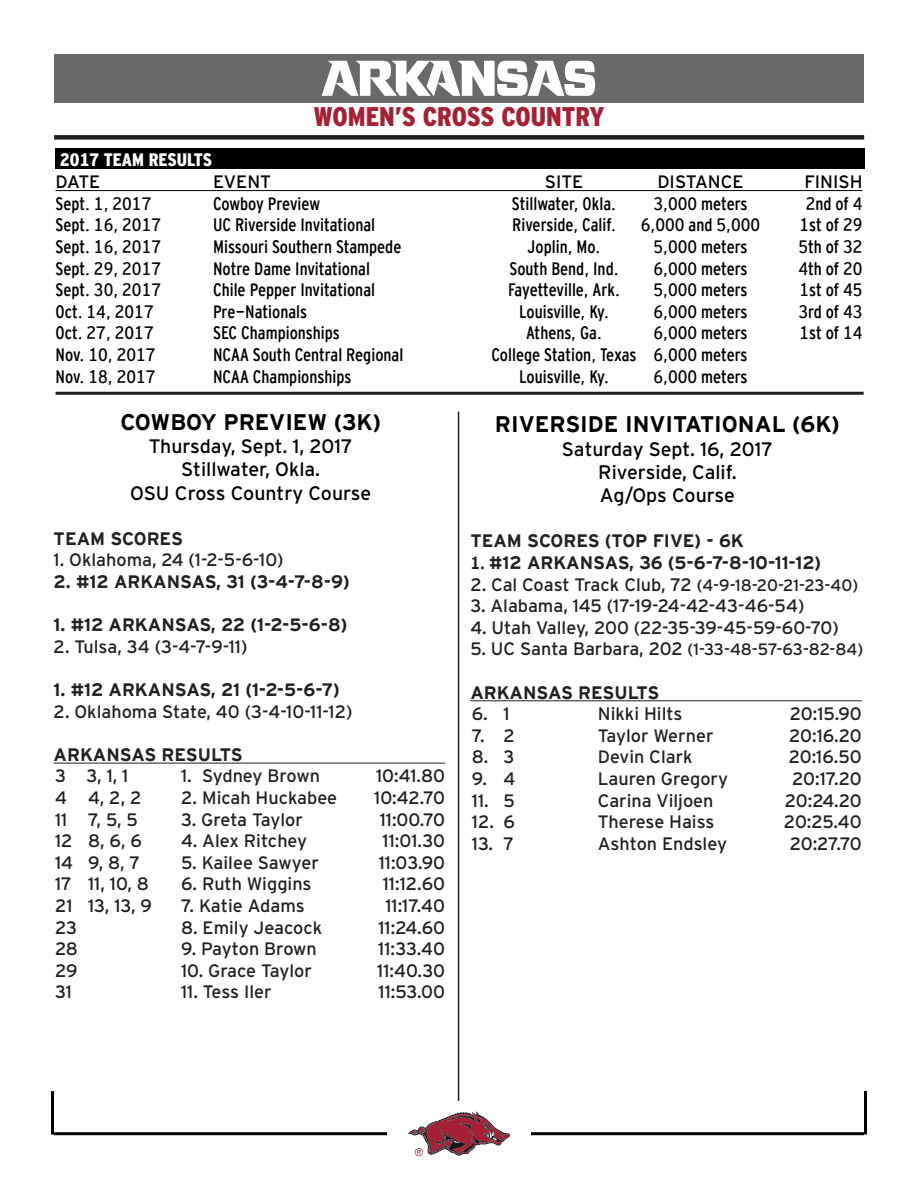
<style>
.page{position:relative;width:918px;height:1188px;background:#fff}
.page>*{position:absolute;margin:0;border:0;box-sizing:border-box;transform-origin:0 0}
.t1{font:900 condensed 27px "Interstate";color:#a62035}
.t2{font:700 22.5px "Interstate";color:#000}
.t3{font:19.5px "Interstate";color:#000}
.t4{font:18px "Interstate";color:#231f20}
.t5{font:18px "Interstate Cond Mono";color:#000}
.t6{font:700 18px "Interstate";color:#231f20}
.t7{font:18px "Interstate";color:#000}
.t8{font:900 18px "Interstate Cond Mono";color:#fff}
.t9{font:18px "Interstate";letter-spacing:-.02em;color:#231f20}
.t10{font:16.5px "Interstate";letter-spacing:-.015em;color:#231f20}
.s1{font-family:"Interstate Cond Mono"}
.s2{font-size:16.5px}
.s3{font-size:18px}
</style>
<div class="page">
<div style="left:54px;top:54px;width:810px;height:49px;background:#69696c"></div>
<svg style="left:322px;top:61px;width:273px;height:35px"></svg>
<svg style="left:408px;top:1111px;width:102px;height:45px"></svg>
<hr style="left:531px;top:1132px;width:333px;height:3px;background:#000">
<hr style="left:54px;top:1132px;width:333px;height:3px;background:#000">
<hr style="left:51px;top:1091px;width:3px;height:44px;background:#000">
<hr style="left:864px;top:1091px;width:3px;height:43px;background:#000">
<div style="left:54px;top:135px;width:810px;height:5px;background:#231f20"></div>
<hr style="left:56px;top:190px;width:807px;height:1px;background:#000">
<hr style="left:56px;top:392px;width:808px;height:3px;background:#231f20">
<hr style="left:458px;top:412px;width:1px;height:689px;background:#231f20">
<hr style="left:54px;top:763px;width:391px;height:1px;background:#231f20">
<hr style="left:470px;top:701px;width:392px;height:1px;background:#231f20">
<div style="left:56px;top:149px;width:810px;height:20px;background:#000"></div>
<p class="t8" style="left:60px;top:149px;width:153px">2017 TEAM RESULTS</p>
<h1 class="t1" style="left:313px;top:100px;width:293px">WOMEN’S CROSS COUNTRY</h1>
<p class="t7" style="left:56px;top:171px;width:46px">DATE</p>
<p class="t7" style="left:213px;top:171px;width:60px">EVENT</p>
<p class="t7" style="left:545px;top:171px;width:40px">SITE</p>
<p class="t7" style="left:657px;top:171px;width:88px">DISTANCE</p>
<p class="t7" style="left:804px;top:171px;width:60px">FINISH</p>
<p class="t5" style="left:56px;top:193px;width:97px">Sept. 1, 2017</p>
<p class="t5" style="left:213px;top:193px;width:109px">Cowboy Preview</p>
<p class="t5" style="left:512px;top:193px;width:106px">Stillwater, Okla.</p>
<p class="t5" style="left:653px;top:193px;width:96px">3,000 meters</p>
<p class="t5" style="left:806px;top:193px;width:58px">2nd of 4</p>
<p class="t5" style="left:56px;top:215px;width:107px">Sept. 16, 2017</p>
<p class="t5" style="left:213px;top:215px;width:164px">UC Riverside Invitational</p>
<p class="t5" style="left:512px;top:215px;width:105px">Riverside, Calif.</p>
<p class="t5" style="left:641px;top:215px;width:121px">6,000 and 5,000</p>
<p class="t5" style="left:800px;top:215px;width:64px">1st of 29</p>
<p class="t5" style="left:56px;top:237px;width:107px">Sept. 16, 2017</p>
<p class="t5" style="left:213px;top:237px;width:190px">Missouri Southern Stampede</p>
<p class="t5" style="left:528px;top:237px;width:74px">Joplin, Mo.</p>
<p class="t5" style="left:653px;top:237px;width:96px">5,000 meters</p>
<p class="t5" style="left:798px;top:237px;width:66px">5th of 32</p>
<p class="t5" style="left:56px;top:258px;width:107px">Sept. 29, 2017</p>
<p class="t5" style="left:213px;top:258px;width:158px">Notre Dame Invitational</p>
<p class="t5" style="left:510px;top:258px;width:111px">South Bend, Ind.</p>
<p class="t5" style="left:654px;top:258px;width:96px">6,000 meters</p>
<p class="t5" style="left:798px;top:258px;width:66px">4th of 20</p>
<p class="t5" style="left:56px;top:280px;width:107px">Sept. 30, 2017</p>
<p class="t5" style="left:213px;top:280px;width:164px">Chile Pepper Invitational</p>
<p class="t5" style="left:508px;top:280px;width:114px">Fayetteville, Ark.</p>
<p class="t5" style="left:654px;top:280px;width:96px">5,000 meters</p>
<p class="t5" style="left:800px;top:280px;width:64px">1st of 45</p>
<p class="t5" style="left:56px;top:301px;width:100px">Oct. 14, 2017</p>
<p class="t5" style="left:213px;top:301px;width:96px">Pre-Nationals</p>
<p class="t5" style="left:519px;top:301px;width:91px">Louisville, Ky.</p>
<p class="t5" style="left:654px;top:301px;width:96px">6,000 meters</p>
<p class="t5" style="left:798px;top:301px;width:66px">3rd of 43</p>
<p class="t5" style="left:56px;top:323px;width:100px">Oct. 27, 2017</p>
<p class="t5" style="left:213px;top:323px;width:128px">SEC Championships</p>
<p class="t5" style="left:526px;top:323px;width:77px">Athens, Ga.</p>
<p class="t5" style="left:653px;top:323px;width:96px">6,000 meters</p>
<p class="t5" style="left:800px;top:323px;width:64px">1st of 14</p>
<p class="t5" style="left:56px;top:345px;width:102px">Nov. 10, 2017</p>
<p class="t5" style="left:213px;top:345px;width:192px">NCAA South Central Regional</p>
<p class="t5" style="left:491px;top:345px;width:258px">College Station, Texas 6,000 meters</p>
<p class="t5" style="left:56px;top:366px;width:102px">Nov. 18, 2017</p>
<p class="t5" style="left:213px;top:366px;width:140px">NCAA Championships</p>
<p class="t5" style="left:519px;top:366px;width:91px">Louisville, Ky.</p>
<p class="t5" style="left:654px;top:366px;width:96px">6,000 meters</p>
<p class="t2" style="left:120px;top:409px;width:262px">COWBOY PREVIEW (3K)</p>
<p class="t3" style="left:149px;top:434px;width:205px">Thursday, Sept. 1, 2017</p>
<p class="t3" style="left:181px;top:458px;width:140px">Stillwater, Okla.</p>
<p class="t3" style="left:130px;top:481px;width:243px">OSU Cross Country Course</p>
<p class="t6" style="left:54px;top:529px;width:131px">TEAM SCORES</p>
<p class="t4" style="left:54px;top:549px;width:232px">1. Oklahoma, 24 (1-2-5-6-10)</p>
<p class="t6" style="left:54px;top:572px;width:298px">2. #12 ARKANSAS, 31 (3-4-7-8-9)</p>
<p class="t6" style="left:54px;top:615px;width:295px">1. #12 ARKANSAS, 22 (1-2-5-6-8)</p>
<p class="t4" style="left:54px;top:636px;width:195px">2. Tulsa, 34 (3-4-7-9-11)</p>
<p class="t6" style="left:54px;top:680px;width:288px">1. #12 ARKANSAS, 21 (1-2-5-6-7)</p>
<p class="t4" style="left:54px;top:700px;width:300px">2. Oklahoma State, 40 (3-4-10-11-12)</p>
<p class="t6" style="left:54px;top:745px;width:190px">ARKANSAS RESULTS</p>
<p class="t4" style="left:55px;top:765px;width:75px">3 3, 1, 1</p>
<p class="t9" style="left:181px;top:765px;width:141px">1. Sydney Brown</p>
<p class="t4" style="left:376px;top:765px;width:71px">10:41.80</p>
<p class="t4" style="left:55px;top:787px;width:88px">4 4, 2, 2</p>
<p class="t4" style="left:181px;top:787px;width:158px">2. Micah Huckabee</p>
<p class="t4" style="left:374px;top:787px;width:72px">10:42.70</p>
<p class="t4" style="left:55px;top:808px;width:84px">11 7, 5, 5</p>
<p class="t4" style="left:181px;top:808px;width:123px">3. Greta Taylor</p>
<p class="t4" style="left:380px;top:808px;width:67px">11:00.70</p>
<p class="t4" style="left:55px;top:830px;width:88px">12 8, 6, 6</p>
<p class="t4" style="left:181px;top:830px;width:128px">4. Alex Ritchey</p>
<p class="t4" style="left:383px;top:830px;width:64px">11:01.30</p>
<p class="t4" style="left:55px;top:852px;width:87px">14 9, 8, 7</p>
<p class="t4" style="left:181px;top:852px;width:139px">5. Kailee Sawyer</p>
<p class="t4" style="left:379px;top:852px;width:68px">11:03.90</p>
<p class="t4" style="left:55px;top:873px;width:95px">17 11, 10, 8</p>
<p class="t4" style="left:181px;top:873px;width:132px">6. Ruth Wiggins</p>
<p class="t4" style="left:383px;top:873px;width:64px">11:12.60</p>
<p class="t4" style="left:55px;top:895px;width:98px">21 13, 13, 9</p>
<p class="t4" style="left:181px;top:895px;width:125px">7. Katie Adams</p>
<p class="t4" style="left:385px;top:895px;width:61px">11:17.40</p>
<p class="t4" style="left:55px;top:916px;width:23px">23</p>
<p class="t4" style="left:181px;top:916px;width:143px">8. Emily Jeacock</p>
<p class="t4" style="left:378px;top:916px;width:68px">11:24.60</p>
<p class="t4" style="left:55px;top:938px;width:24px">28</p>
<p class="t4" style="left:181px;top:938px;width:137px">9. Payton Brown</p>
<p class="t4" style="left:378px;top:938px;width:68px">11:33.40</p>
<p class="t4" style="left:55px;top:960px;width:24px">29</p>
<p class="t4" style="left:181px;top:960px;width:132px">10. Grace Taylor</p>
<p class="t4" style="left:377px;top:960px;width:69px">11:40.30</p>
<p class="t4" style="left:55px;top:981px;width:18px">31</p>
<p class="t4" style="left:181px;top:981px;width:92px">11. Tess Iler</p>
<p class="t4" style="left:379px;top:981px;width:68px">11:53.00</p>
<p class="t2" style="left:495px;top:412px;width:346px">RIVERSIDE INVITATIONAL (6K)</p>
<p class="t3" style="left:562px;top:437px;width:212px">Saturday Sept. 16, 2017</p>
<p class="t3" style="left:598px;top:460px;width:140px">Riverside, Calif.</p>
<p class="t3" style="left:600px;top:484px;width:136px">Ag/Ops Course</p>
<p class="t6" style="left:470px;top:531px;width:275px">TEAM SCORES (TOP FIVE) - 6K</p>
<p class="t6" style="left:470px;top:553px;width:352px"><span class="s1">1.</span> #12 ARKANSAS, 36 (5-6-7-8-10-11-12)</p>
<p class="t4" style="left:470px;top:573px;width:389px">2. Cal Coast Track Club, 72 <span class="s2">(4-9-18-20-21-23-40)</span></p>
<p class="t4" style="left:470px;top:595px;width:336px">3. Alabama, 145 (17-19-24-42-43-46-54)</p>
<p class="t4" style="left:470px;top:616px;width:370px">4. Utah Valley, 200 (22-35-39-45-59-60-70)</p>
<p class="t10" style="left:470px;top:640px;width:395px"><span class="s3">5. UC Santa Barbara, 202</span> (1-33-48-57-63-82-84)</p>
<p class="t6" style="left:470px;top:682px;width:190px">ARKANSAS RESULTS</p>
<p class="t4" style="left:472px;top:703px;width:39px">6. 1</p>
<p class="t4" style="left:598px;top:703px;width:86px">Nikki Hilts</p>
<p class="t4" style="left:790px;top:703px;width:73px">20:15.90</p>
<p class="t4" style="left:472px;top:724px;width:44px">7. 2</p>
<p class="t4" style="left:598px;top:724px;width:117px">Taylor Werner</p>
<p class="t4" style="left:789px;top:724px;width:74px">20:16.20</p>
<p class="t4" style="left:472px;top:746px;width:44px">8. 3</p>
<p class="t4" style="left:598px;top:746px;width:96px">Devin Clark</p>
<p class="t4" style="left:789px;top:746px;width:75px">20:16.50</p>
<p class="t4" style="left:472px;top:768px;width:45px">9. 4</p>
<p class="t4" style="left:598px;top:768px;width:132px">Lauren Gregory</p>
<p class="t4" style="left:792px;top:768px;width:71px">20:17.20</p>
<p class="t4" style="left:472px;top:789px;width:44px">11. 5</p>
<p class="t4" style="left:598px;top:789px;width:117px">Carina Viljoen</p>
<p class="t4" style="left:785px;top:789px;width:78px">20:24.20</p>
<p class="t4" style="left:472px;top:811px;width:44px">12. 6</p>
<p class="t4" style="left:598px;top:811px;width:118px">Therese Haiss</p>
<p class="t4" style="left:784px;top:811px;width:79px">20:25.40</p>
<p class="t4" style="left:472px;top:832px;width:44px">13. 7</p>
<p class="t4" style="left:598px;top:832px;width:131px">Ashton Endsley</p>
<p class="t4" style="left:790px;top:832px;width:74px">20:27.70</p>
</div>
